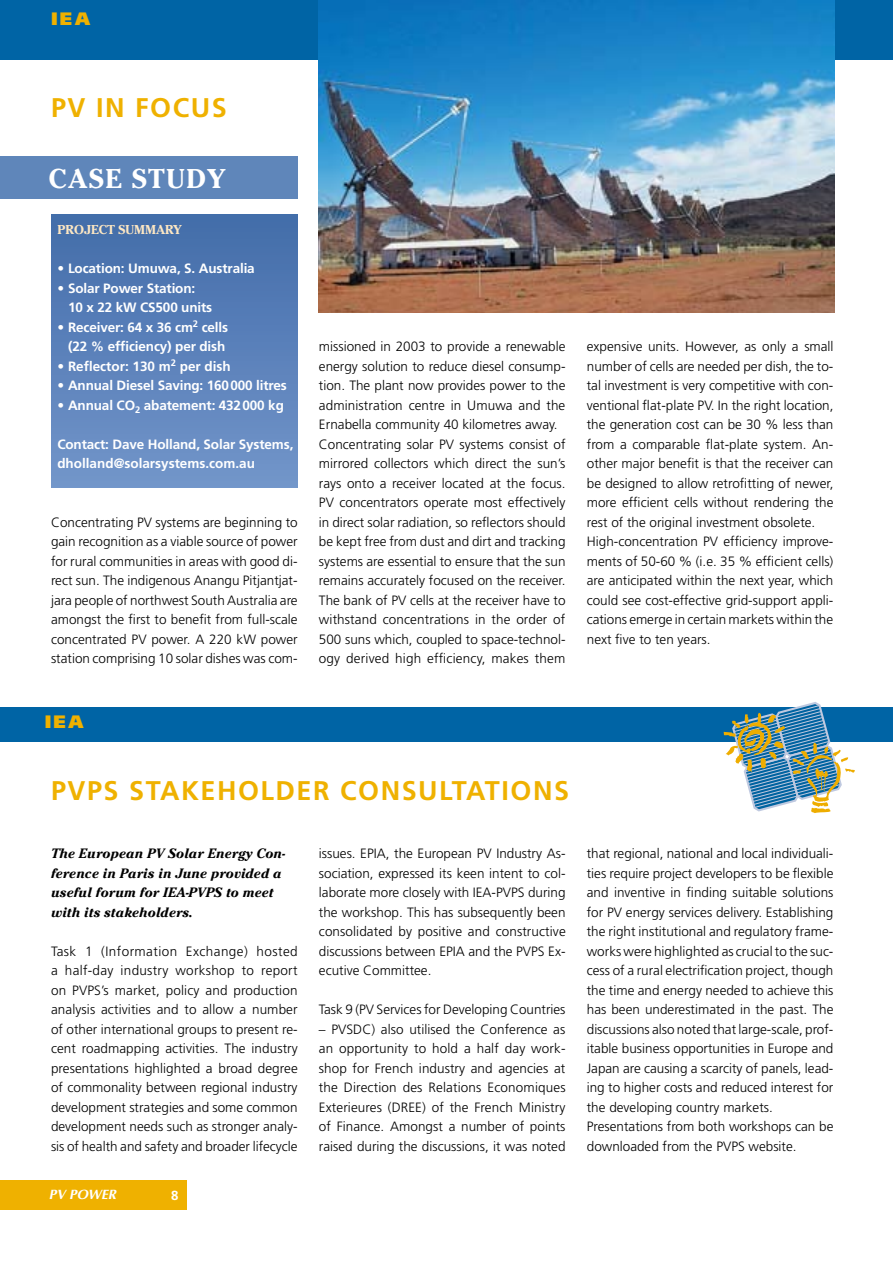
<style>
.page{position:relative;width:893px;height:1263px;background:#fff}
.page>*{position:absolute;margin:0;border:0;box-sizing:border-box;transform-origin:0 0}
.t1{font:700 27px "Frutiger";letter-spacing:.055em;color:#efb100}
.t2{font:700 27px "Cheltenham";letter-spacing:.055em;color:#fff}
.t3{font:900 18px "Frutiger";letter-spacing:.14em;color:#efb100}
.t4{font:300 13.5px/19.5px "Frutiger";color:#000;text-align:justify}
.t5{font:700 13.5px/19.5px "Frutiger";letter-spacing:-.01em;color:#fff}
.t6{font:italic 700 13.5px/19.5px "Cheltenham";color:#000}
.t7{font:italic 700 13.5px "Optima";color:#fff}
.t8{font:700 13.2px "Frutiger";color:#fff}
.t9{font:700 12.75px "Cheltenham";color:#fde7c3}
</style>
<div class="page">
<div style="left:0;top:0;width:893px;height:60px;background:#0064a5"></div>
<div style="left:0;top:1180px;width:187px;height:29px;background:#efb100"></div>
<div style="left:51px;top:214px;width:247px;height:274px;background:linear-gradient(to bottom,#426ca9,#7396ca)"></div>
<div style="left:0;top:707px;width:893px;height:34px;background:#0064a5"></div>
<svg style="left:724px;top:702px;width:131px;height:111px"></svg>
<div style="left:0;top:156px;width:298px;height:43px;background:#5f86ba"></div>
<img style="left:319px;top:0;width:515px;height:312px">
<h2 class="t3" style="left:51px;top:7px;width:40px">IEA</h2>
<h1 class="t1" style="left:51px;top:92px;width:177px">PV IN FOCUS</h1>
<h1 class="t2" style="left:49px;top:161px;width:178px">CASE STUDY</h1>
<p class="t9" style="left:57px;top:222px;width:126px">PROJECT SUMMARY</p>
<p class="t5" style="left:57px;top:258px;width:199px">• Location: Umuwa, S. Australia</p>
<p class="t5" style="left:68px;top:278px;width:146px;text-indent:-11px">• Solar Power Station:<br>10 x 22 kW CS500 units</p>
<p class="t5" style="left:57px;top:317px;width:172px;text-align:center">• Receiver: 64 x 36 cm<sup>2</sup> cells (22 % efficiency) per dish</p>
<p class="t5" style="left:57px;top:356px;width:175px">• Reflector: 130 m<sup>2</sup> per dish</p>
<p class="t5" style="left:57px;top:375px;width:231px">• Annual Diesel Saving: 160 000 litres</p>
<p class="t5" style="left:57px;top:395px;width:228px">• Annual CO<sub>2</sub> abatement: 432 000 kg</p>
<p class="t5" style="left:57px;top:434px;width:238px">Contact: Dave Holland, Solar Systems, dholland@solarsystems.com.au</p>
<p class="t4" style="left:51px;top:512px;width:248px">Concentrating PV systems are beginning to gain recognition as a viable source of power for rural communities in areas with good di&shy;rect sun. The indigenous Anangu Pitjantjat&shy;jara people of northwest South Australia are amongst the first to benefit from full-scale concentrated PV power. A 220 kW power station comprising 10 solar dishes was com-</p>
<h2 class="t3" style="left:45px;top:711px;width:40px">IEA</h2>
<p class="t4" style="left:319px;top:337px;width:248px;text-align:left">missioned in 2003 to provide a renewable energy solution to reduce diesel consump&shy;tion. The plant now provides power to the administration centre in Umuwa and the Ernabella community 40 kilometres away.<br>Concentrating solar PV systems consist of mirrored collectors which direct the sun’s rays onto a receiver located at the focus.<br>PV concentrators operate most effectively in direct solar radiation, so reflectors should be kept free from dust and dirt and tracking systems are essential to ensure that the sun remains accurately focused on the receiver.<br>The bank of PV cells at the receiver have to withstand concentrations in the order of 500 suns which, coupled to space-technol&shy;ogy derived high efficiency, makes them</p>
<p class="t4" style="left:587px;top:337px;width:248px;text-align:left">expensive units. However, as only a small number of cells are needed per dish, the to&shy;tal investment is very competitive with con&shy;ventional flat-plate PV. In the right location, the generation cost can be 30 % less than from a comparable flat-plate system. An&shy;other major benefit is that the receiver can be designed to allow retrofitting of newer, more efficient cells without rendering the rest of the original investment obsolete.<br>High-concentration PV efficiency improve&shy;ments of 50-60 % (i.e. 35 % efficient cells) are anticipated within the next year, which could see cost-effective grid-support appli&shy;cations emerge in certain markets within the next five to ten years.</p>
<h1 class="t1" style="left:51px;top:774px;width:519px">PVPS STAKEHOLDER CONSULTATIONS</h1>
<p class="t6" style="left:51px;top:843px;width:236px">The European PV Solar Energy Con&shy;ference in Paris in June provided a useful forum for IEA-PVPS to meet with its stakeholders.</p>
<p class="t4" style="left:51px;top:941px;width:248px">Task 1 (Information Exchange) hosted a half-day industry workshop to report on PVPS’s market, policy and production analysis activities and to allow a number of other international groups to present re&shy;cent roadmapping activities. The industry presentations highlighted a broad degree of commonality between regional industry development strategies and some common development needs such as stronger analy&shy;sis of health and safety and broader lifecycle</p>
<p class="t7" style="left:49px;top:1187px;width:69px">PV POWER</p>
<p class="t8" style="left:171px;top:1187px;width:9px">8</p>
<p class="t4" style="left:319px;top:844px;width:248px">issues. EPIA, the European PV Industry As&shy;sociation, expressed its keen intent to col&shy;laborate more closely with IEA-PVPS during the workshop. This has subsequently been consolidated by positive and constructive discussions between EPIA and the PVPS Ex&shy;ecutive Committee.</p>
<p class="t4" style="left:319px;top:1000px;width:248px">Task 9 (PV Services for Developing Countries</p>
<p class="t4" style="left:319px;top:1019px;width:248px">– PVSDC) also utilised the Conference as an opportunity to hold a half day work&shy;shop for French industry and agencies at the Direction des Relations Economiques Exterieures (DREE) of the French Ministry of Finance. Amongst a number of points raised during the discussions, it was noted</p>
<p class="t4" style="left:587px;top:844px;width:248px;text-align:left">that regional, national and local individuali&shy;ties require project developers to be flexible and inventive in finding suitable solutions for PV energy services delivery. Establishing the right institutional and regulatory frame&shy;works were highlighted as crucial to the suc&shy;cess of a rural electrification project, though the time and energy needed to achieve this has been underestimated in the past. The discussions also noted that large-scale, prof&shy;itable business opportunities in Europe and Japan are causing a scarcity of panels, lead&shy;ing to higher costs and reduced interest for the developing country markets.<br>Presentations from both workshops can be downloaded from the PVPS website.</p>
</div>
